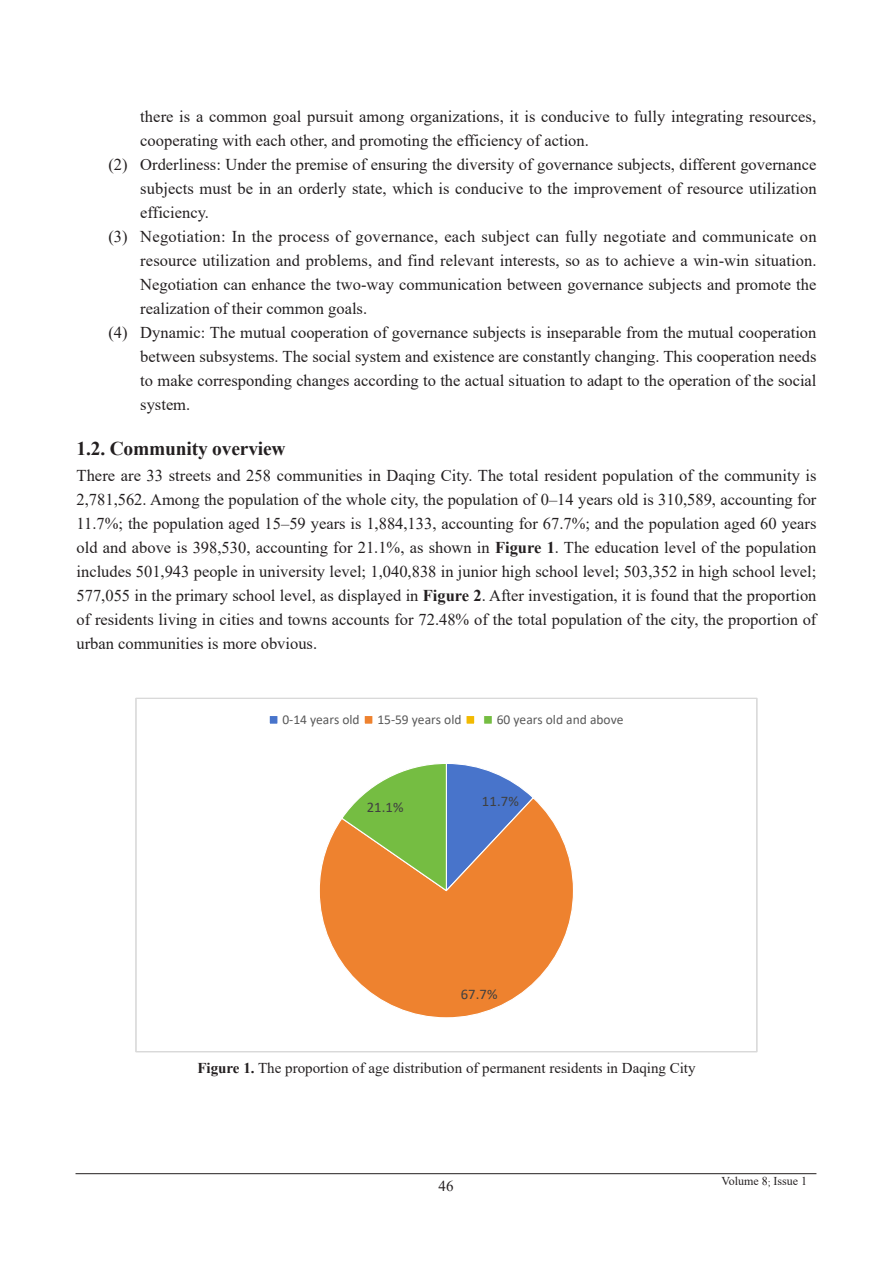
<style>
.page{position:relative;width:893px;height:1263px;background:#fff}
.page>*{position:absolute;margin:0;border:0;box-sizing:border-box;transform-origin:0 0}
.t1{font:700 19.5px "Times New Roman";letter-spacing:-.01em;color:#231f20}
.t2{font:16.5px/24px "Times New Roman";color:#231f20;text-align:justify}
.t3{font:15px "Times New Roman";color:#231f20}
.t4{font:14.7px "Calibri";color:#404040}
.t5{font:13.5px "Calibri";color:#595959}
.t6{font:12px "Times New Roman";color:#231f20}
.s1{font-weight:700}
.s2{font-family:"Adobe Song Std";font-weight:300}
</style>
<div class="page">
<hr style="left:76px;top:1173px;width:740px;height:1px;background:#231f20">
<svg style="left:319px;top:800px;width:254px;height:218px"></svg>
<svg style="left:340px;top:764px;width:195px;height:129px;background:#a4a073"></svg>
<div style="left:269px;top:715px;width:9px;height:9px;background:#4874cb"></div>
<div style="left:269px;top:715px;width:10px;height:10px;border:1px solid #fff"></div>
<div style="left:364px;top:715px;width:9px;height:9px;background:#ee822f"></div>
<div style="left:364px;top:715px;width:9px;height:10px;border:1px solid #fff"></div>
<div style="left:466px;top:715px;width:9px;height:9px;background:#f2ba02"></div>
<div style="left:465px;top:715px;width:10px;height:10px;border:1px solid #fff"></div>
<div style="left:484px;top:715px;width:8px;height:9px;background:#75bd42"></div>
<div style="left:483px;top:715px;width:10px;height:10px;border:1px solid #fff"></div>
<p class="t2" style="left:140px;top:104px;width:677px">there is a common goal pursuit among organizations, it is conducive to fully integrating resources,</p>
<p class="t2" style="left:140px;top:128px;width:450px">cooperating with each other, and promoting the efficiency of action.</p>
<p class="t2" style="left:108px;top:152px;width:709px">(2) Orderliness: Under the premise of ensuring the diversity of governance subjects, different governance</p>
<p class="t2" style="left:140px;top:176px;width:678px">subjects must be in an orderly state, which is conducive to the improvement of resource utilization</p>
<p class="t2" style="left:140px;top:200px;width:70px">efficiency.</p>
<p class="t2" style="left:108px;top:224px;width:710px">(3) Negotiation: In the process of governance, each subject can fully negotiate and communicate on</p>
<p class="t2" style="left:140px;top:248px;width:678px">resource utilization and problems, and find relevant interests, so as to achieve a win-win situation.</p>
<p class="t2" style="left:140px;top:272px;width:678px">Negotiation can enhance the two-way communication between governance subjects and promote the</p>
<p class="t2" style="left:140px;top:296px;width:228px">realization of their common goals.</p>
<p class="t2" style="left:108px;top:320px;width:709px">(4) Dynamic: The mutual cooperation of governance subjects is inseparable from the mutual cooperation</p>
<p class="t2" style="left:140px;top:344px;width:678px">between subsystems. The social system and existence are constantly changing. This cooperation needs</p>
<p class="t2" style="left:140px;top:368px;width:678px">to make corresponding changes according to the actual situation to adapt to the operation of the social</p>
<p class="t2" style="left:140px;top:392px;width:51px">system.</p>
<p class="t1" style="left:77px;top:434px;width:211px">1.2. Community overview</p>
<p class="t2" style="left:77px;top:462px;width:741px">There are 33 streets and 258 communities in Daqing City. The total resident population of the community is 2,781,562. Among the population of the whole city, the population of 0–14 years old is 310,589, accounting for 11.7%; the population aged 15–59 years is 1,884,133, accounting for 67.7%; and the population aged 60 years old and above is 398,530, accounting for 21.1%, as shown in <span class="s1">Figure 1</span>. The education level of the population includes 501,943 people in university level; 1,040,838 in junior high school level; 503,352 in high school level; 577,055 in the primary school level, as displayed in <span class="s1">Figure 2</span>. After investigation, it is found that the proportion of residents living in cities and towns accounts for 72.48% of the total population of the city, the proportion of urban communities is more obvious.</p>
<p class="t5" style="left:282px;top:711px;width:79px">0-14 years old</p>
<p class="t5" style="left:377px;top:711px;width:86px">15-59 years old</p>
<p class="t5" style="left:497px;top:711px;width:128px">60 years old and above</p>
<p class="t4" style="left:367px;top:797px;width:38px">21.1%</p>
<p class="t4" style="left:482px;top:791px;width:38px">11.7%</p>
<p class="t4" style="left:461px;top:983px;width:38px">67.7%</p>
<p class="t3" style="left:197px;top:1058px;width:500px"><span class="s1">Figure 1.</span> The proportion of age distribution of permanent residents in Daqing City</p>
<p class="t3" style="left:439px;top:1176px;width:16px">46</p>
<p class="t6" style="left:721px;top:1173px;width:87px">Volume 8<span class="s2">;</span> Issue 1</p>
</div>
